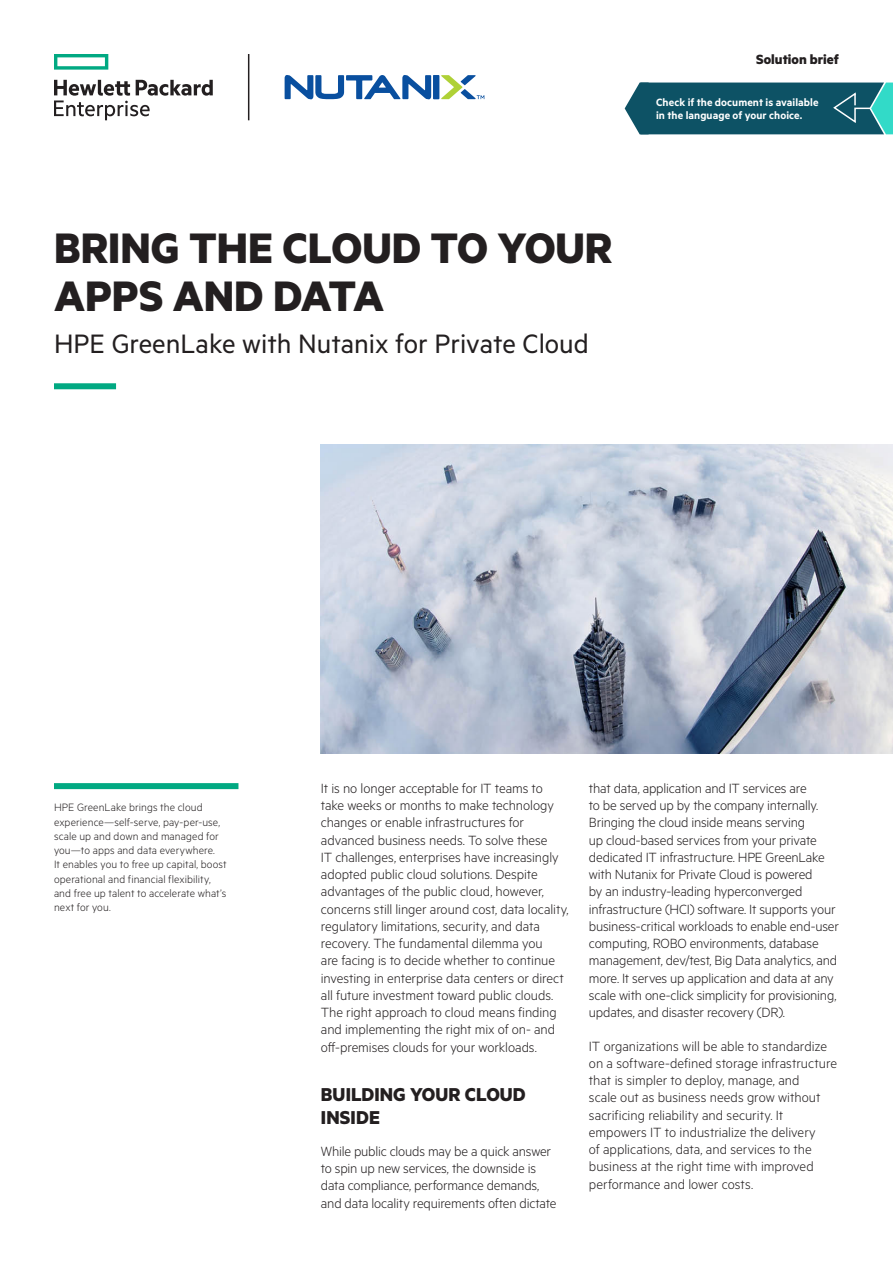
<style>
.page{position:relative;width:893px;height:1263px;background:#fff}
.page>*{position:absolute;margin:0;border:0;box-sizing:border-box;transform-origin:0 0}
.Headline_MetricHPE_B{font:700 48px/48px "Metric HPE";color:#231f20}
.Cover_Subhead_Metric{font:30px "Metric HPE";color:#231f20}
.Body_subheadline_Met{font:700 21px/22.5px "Metric HPE";letter-spacing:.005em;color:#231f20}
.Body_text_MetricHPE{font:300 15px/17.2px "Metric HPE";letter-spacing:-.01em;color:#231f20}
.Body_text_last_Metri{font:300 15px/17.2px "Metric HPE";letter-spacing:-.005em;color:#231f20}
.Descriptor_MetricHPE{font:700 15px "Metric HPE";color:#231f20}
.Sidebar_text_last_Me{font:300 12px/14.2px "Metric HPE";letter-spacing:.01em;color:#231f20}
.Sidebar_header_Metri{font:600 12px/13.5px "Metric HPE";letter-spacing:.005em;color:#fff}
</style>
<div class="page">
<div style="left:54px;top:383px;width:62px;height:6px;background:#01a982"></div>
<img style="left:321px;top:445px;width:572px;height:309px">
<hr style="left:248px;top:54px;width:1px;height:66px;background:#231f20">
<svg style="left:54px;top:54px;width:54px;height:16px"></svg>
<svg style="left:54px;top:80px;width:159px;height:40px"></svg>
<svg style="left:441px;top:75px;width:43px;height:24px"></svg>
<div style="left:433px;top:75px;width:6px;height:24px;background:#094f9f"></div>
<svg style="left:285px;top:75px;width:146px;height:25px"></svg>
<svg style="left:625px;top:83px;width:268px;height:51px;background:#196070"></svg>
<div style="left:54px;top:783px;width:184px;height:6px;background:#01a982"></div>
<p class="Descriptor_MetricHPE" style="left:756px;top:50px;width:84px">Solution brief</p>
<p class="Sidebar_header_Metri" style="left:656px;top:95px;width:164px">Check if the document is available in the language of your choice.</p>
<p class="Headline_MetricHPE_B" style="left:54px;top:223px;width:560px">BRING THE CLOUD TO YOUR<br>APPS AND DATA</p>
<p class="Cover_Subhead_Metric" style="left:54px;top:326px;width:536px">HPE GreenLake with Nutanix for Private Cloud</p>
<p class="Sidebar_text_last_Me" style="left:54px;top:800px;width:174px">HPE GreenLake brings the cloud experience—self-serve, pay-per-use, scale up and down and managed for you—to apps and data everywhere.<br>It enables you to free up capital, boost operational and financial flexibility, and free up talent to accelerate what’s next for you.</p>
<p class="Body_text_last_Metri" style="left:321px;top:779px;width:249px">It is no longer acceptable for IT teams to take weeks or months to make technology changes or enable infrastructures for advanced business needs. To solve these<br>IT challenges, enterprises have increasingly adopted public cloud solutions. Despite advantages of the public cloud, however, concerns still linger around cost, data locality, regulatory limitations, security, and data recovery. The fundamental dilemma you<br>are facing is to decide whether to continue investing in enterprise data centers or direct all future investment toward public clouds.<br>The right approach to cloud means finding and implementing the right mix of on- and off-premises clouds for your workloads.</p>
<p class="Body_subheadline_Met" style="left:321px;top:1083px;width:206px">BUILDING YOUR CLOUD<br>INSIDE</p>
<p class="Body_text_MetricHPE" style="left:321px;top:1142px;width:237px">While public clouds may be a quick answer to spin up new services, the downside is data compliance, performance demands, and data locality requirements often dictate</p>
<p class="Body_text_MetricHPE" style="left:589px;top:779px;width:252px">that data, application and IT services are<br>to be served up by the company internally.<br>Bringing the cloud inside means serving<br>up cloud-based services from your private dedicated IT infrastructure. HPE GreenLake with Nutanix for Private Cloud is powered<br>by an industry-leading hyperconverged infrastructure (HCI) software. It supports your business-critical workloads to enable end-user computing, ROBO environments, database management, dev/test, Big Data analytics, and more. It serves up application and data at any scale with one-click simplicity for provisioning, updates, and disaster recovery (DR).</p>
<p class="Body_text_MetricHPE" style="left:589px;top:1037px;width:250px">IT organizations will be able to standardize on a software-defined storage infrastructure that is simpler to deploy, manage, and<br>scale out as business needs grow without sacrificing reliability and security. It empowers IT to industrialize the delivery<br>of applications, data, and services to the business at the right time with improved performance and lower costs.</p>
</div>
